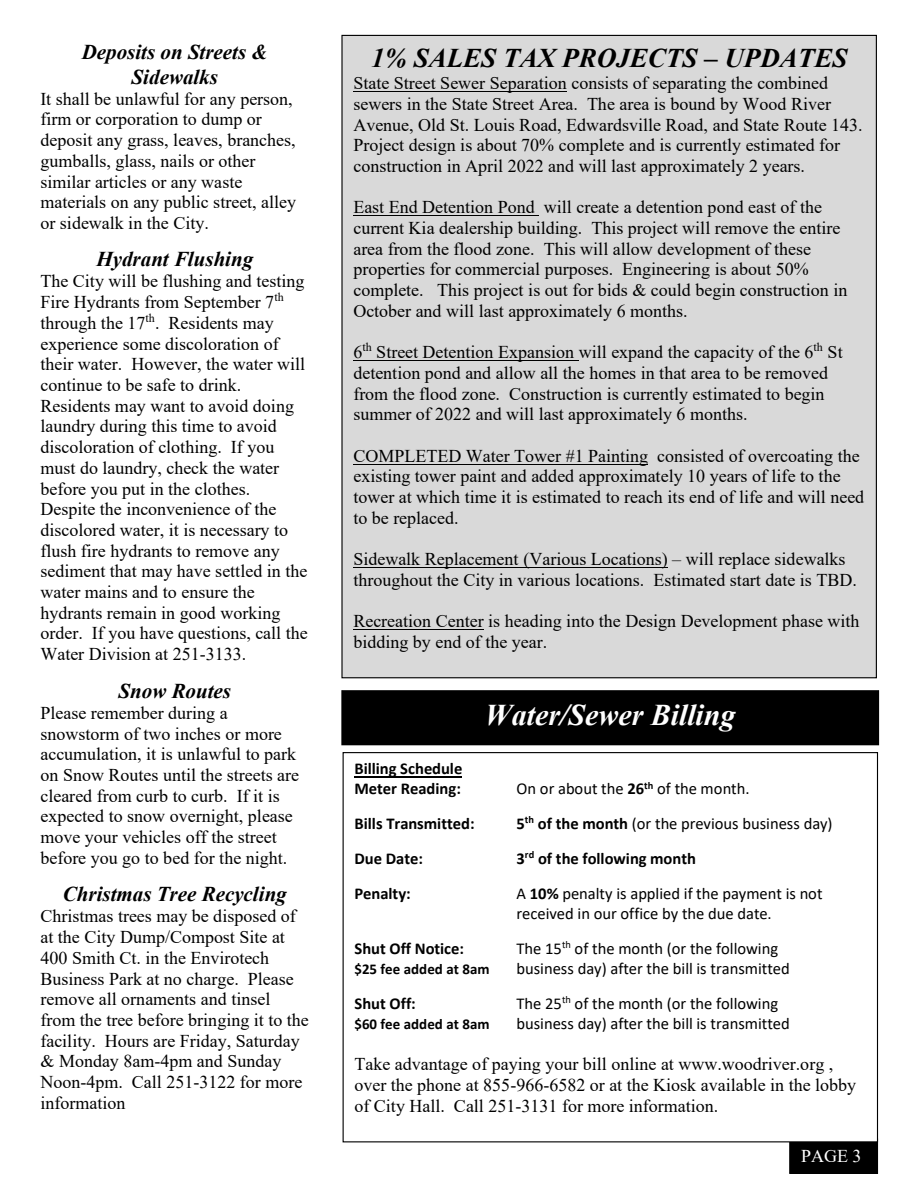
<style>
.page{position:relative;width:918px;height:1188px;background:#fff}
.page>*{position:absolute;margin:0;border:0;box-sizing:border-box;transform-origin:0 0}
.t1{font:italic 700 30px "Times New Roman";color:#fff}
.t2{font:italic 700 27px "Times New Roman";color:#000}
.t3{font:italic 700 21px/24.3px "Times New Roman";color:#000;text-align:center}
.t4{font:18px/20.7px "Times New Roman";color:#000}
.t5{font:18px "Times New Roman";color:#fff}
.t6{font:16.5px/20.2px "Calibri";color:#000}
.t7{font:700 16.5px/20.1px "Calibri";color:#000}
.t8{font:700 15px "Calibri";color:#000}
.s1{font-weight:700}
</style>
<div class="page">
<div style="left:342px;top:35px;width:534px;height:643px;background:#d9d9d9"></div>
<hr style="left:353px;top:91px;width:214px;height:1px;background:#000">
<hr style="left:353px;top:215px;width:186px;height:1px;background:#000">
<hr style="left:353px;top:360px;width:226px;height:1px;background:#000">
<hr style="left:353px;top:464px;width:295px;height:1px;background:#000">
<hr style="left:353px;top:567px;width:315px;height:1px;background:#000">
<hr style="left:353px;top:629px;width:131px;height:1px;background:#000">
<div style="left:790px;top:1139px;width:88px;height:34px;background:#000"></div>
<div style="left:789px;top:1138px;width:89px;height:36px;border:1px solid #000"></div>
<div style="left:342px;top:691px;width:537px;height:54px;background:#000"></div>
<div style="left:341px;top:690px;width:538px;height:55px;border:1px solid #000"></div>
<div style="left:343px;top:753px;width:535px;height:389px;background:#fff"></div>
<hr style="left:354px;top:776px;width:108px;height:1px;background:#000">
<p class="t3" style="left:82px;top:39px;width:187px">Deposits on Streets &amp;<br>Sidewalks</p>
<p class="t4" style="left:40px;top:88px;width:257px">It shall be unlawful for any person, firm or corporation to dump or deposit any grass, leaves, branches, gumballs, glass, nails or other similar articles or any waste materials on any public street, alley or sidewalk in the City.</p>
<p class="t3" style="left:96px;top:246px;width:158px">Hydrant Flushing</p>
<p class="t4" style="left:40px;top:271px;width:269px">The City will be flushing and testing Fire Hydrants from September 7<sup>th </sup>through the 17<sup>th</sup>. Residents may experience some discoloration of their water. However, the water will continue to be safe to drink.<br>Residents may want to avoid doing laundry during this time to avoid discoloration of clothing. If you must do laundry, check the water before you put in the clothes.<br>Despite the inconvenience of the discolored water, it is necessary to flush fire hydrants to remove any sediment that may have settled in the water mains and to ensure the hydrants remain in good working order. If you have questions, call the Water Division at 251-3133.</p>
<p class="t3" style="left:118px;top:678px;width:114px">Snow Routes</p>
<p class="t4" style="left:40px;top:702px;width:260px">Please remember during a snowstorm of two inches or more accumulation, it is unlawful to park on Snow Routes until the streets are cleared from curb to curb. If it is expected to snow overnight, please move your vehicles off the street before you go to bed for the night.</p>
<p class="t3" style="left:63px;top:881px;width:226px">Christmas Tree Recycling</p>
<p class="t4" style="left:40px;top:906px;width:270px">Christmas trees may be disposed of at the City Dump/Compost Site at<br>400 Smith Ct. in the Envirotech<br>Business Park at no charge. Please remove all ornaments and tinsel from the tree before bringing it to the facility. Hours are Friday, Saturday &amp; Monday 8am-4pm and Sunday<br>Noon-4pm. Call 251-3122 for more information</p>
<h2 class="t2" style="left:371px;top:39px;width:478px">1% SALES TAX PROJECTS – UPDATES</h2>
<p class="t4" style="left:353px;top:72px;width:511px">State Street Sewer Separation consists of separating the combined sewers in the State Street Area. The area is bound by Wood River Avenue, Old St. Louis Road, Edwardsville Road, and State Route 143.<br>Project design is about 70% complete and is currently estimated for construction in April 2022 and will last approximately 2 years.</p>
<p class="t4" style="left:353px;top:196px;width:495px">East End Detention Pond will create a detention pond east of the current Kia dealership building. This project will remove the entire area from the flood zone. This will allow development of these properties for commercial purposes. Engineering is about 50% complete. This project is out for bids &amp; could begin construction in October and will last approximately 6 months.</p>
<p class="t4" style="left:353px;top:341px;width:491px">6<sup>th</sup> Street Detention Expansion will expand the capacity of the 6<sup>th</sup> St detention pond and allow all the homes in that area to be removed from the flood zone. Construction is currently estimated to begin summer of 2022 and will last approximately 6 months.</p>
<p class="t4" style="left:353px;top:445px;width:512px">COMPLETED Water Tower #1 Painting consisted of overcoating the existing tower paint and added approximately 10 years of life to the tower at which time it is estimated to reach its end of life and will need to be replaced.</p>
<p class="t4" style="left:353px;top:548px;width:505px">Sidewalk Replacement (Various Locations) – will replace sidewalks throughout the City in various locations. Estimated start date is TBD.</p>
<p class="t4" style="left:353px;top:610px;width:508px">Recreation Center is heading into the Design Development phase with bidding by end of the year.</p>
<p class="t7" style="left:354px;top:759px;width:109px">Billing Schedule<br>Meter Reading:</p>
<h1 class="t1" style="left:485px;top:694px;width:252px">Water/Sewer Billing</h1>
<p class="t6" style="left:517px;top:778px;width:235px">On or about the <span class="s1">26</span><sup>th</sup> of the month.</p>
<p class="t7" style="left:354px;top:813px;width:122px">Bills Transmitted:</p>
<p class="t6" style="left:517px;top:813px;width:318px"><span class="s1">5</span><sup>th</sup> <span class="s1">of the month</span> (or the previous business day)</p>
<p class="t7" style="left:354px;top:848px;width:70px">Due Date:</p>
<p class="t7" style="left:517px;top:848px;width:181px">3<sup>rd</sup> of the following month</p>
<p class="t7" style="left:354px;top:883px;width:58px">Penalty:</p>
<p class="t6" style="left:516px;top:883px;width:308px">A <span class="s1">10%</span> penalty is applied if the payment is not received in our office by the due date.</p>
<p class="t7" style="left:354px;top:938px;width:111px">Shut Off Notice:</p>
<p class="t6" style="left:516px;top:938px;width:263px">The 15<sup>th</sup> of the month (or the following</p>
<p class="t8" style="left:354px;top:958px;width:137px">$25 fee added at 8am</p>
<p class="t6" style="left:517px;top:958px;width:275px">business day) after the bill is transmitted</p>
<p class="t7" style="left:355px;top:993px;width:63px">Shut Off:</p>
<p class="t6" style="left:517px;top:993px;width:263px">The 25<sup>th</sup> of the month (or the following</p>
<p class="t8" style="left:354px;top:1013px;width:137px">$60 fee added at 8am</p>
<p class="t6" style="left:517px;top:1013px;width:275px">business day) after the bill is transmitted</p>
<p class="t4" style="left:354px;top:1053px;width:503px">Take advantage of paying your bill online at www.woodriver.org , over the phone at 855-966-6582 or at the Kiosk available in the lobby of City Hall. Call 251-3131 for more information.</p>
<p class="t5" style="left:801px;top:1143px;width:62px">PAGE 3</p>
</div>
